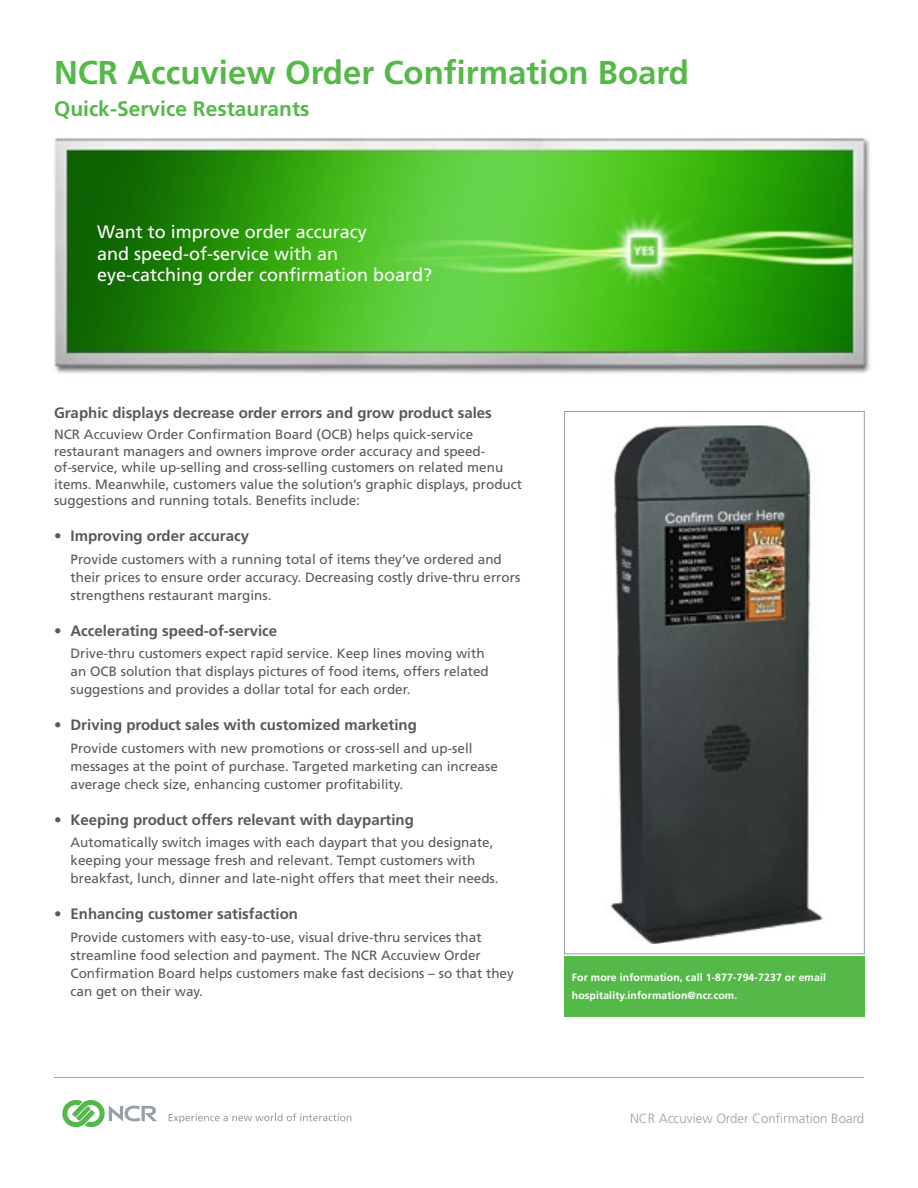
<style>
.page{position:relative;width:918px;height:1188px;background:#fff}
.page>*{position:absolute;margin:0;border:0;box-sizing:border-box;transform-origin:0 0}
.t1{font:700 33px "Frutiger LT Std";color:#54b948}
.t2{font:700 21px "Frutiger LT Std";color:#54b948}
.t3{font:18px/21.6px "Frutiger LT Std";color:#fff}
.t4{font:700 15px "Frutiger LT Std";color:#58595b}
.t5{font:13.5px/18px "Frutiger LT Std";color:#58595b}
.t6{font:300 13.35px "Frutiger LT Std";color:#95a0a9}
.t7{font:700 10.5px/18px "Frutiger LT Std";letter-spacing:.01em;color:#fff}
</style>
<div class="page">
<img style="left:611px;top:425px;width:212px;height:519px">
<div style="left:564px;top:411px;width:300px;height:543px;border:1px solid #95a0a9"></div>
<hr style="left:54px;top:1077px;width:810px;height:1px;background:#95a0a9">
<div style="left:564px;top:956px;width:300px;height:61px;background:#54b948"></div>
<img style="left:54px;top:138px;width:816px;height:236px">
<svg style="left:62px;top:1100px;width:95px;height:27px"></svg>
<svg style="left:169px;top:1113px;width:182px;height:10px"></svg>
<h1 class="t1" style="left:54px;top:53px;width:637px">NCR Accuview Order Confirmation Board</h1>
<h2 class="t2" style="left:54px;top:96px;width:257px">Quick-Service Restaurants</h2>
<h3 class="t3" style="left:97px;top:221px;width:337px">Want to improve order accuracy<br>and speed-of-service with an eye-catching order confirmation board?</h3>
<p class="t4" style="left:54px;top:404px;width:439px">Graphic displays decrease order errors and grow product sales</p>
<p class="t5" style="left:54px;top:426px;width:470px;line-height:16.5px">NCR Accuview Order Confirmation Board (OCB) helps quick-service restaurant managers and owners improve order accuracy and speed&shy;of-service, while up-selling and cross-selling customers on related menu items. Meanwhile, customers value the solution’s graphic displays, product suggestions and running totals. Benefits include:</p>
<p class="t4" style="left:54px;top:527px;width:197px">• Improving order accuracy</p>
<p class="t5" style="left:70px;top:550px;width:451px">Provide customers with a running total of items they’ve ordered and their prices to ensure order accuracy. Decreasing costly drive-thru errors strengthens restaurant margins.</p>
<p class="t4" style="left:54px;top:622px;width:225px">• Accelerating speed-of-service</p>
<p class="t5" style="left:70px;top:645px;width:420px">Drive-thru customers expect rapid service. Keep lines moving with an OCB solution that displays pictures of food items, offers related suggestions and provides a dollar total for each order.</p>
<p class="t4" style="left:54px;top:716px;width:364px">• Driving product sales with customized marketing</p>
<p class="t5" style="left:70px;top:739px;width:429px">Provide customers with new promotions or cross-sell and up-sell messages at the point of purchase. Targeted marketing can increase average check size, enhancing customer profitability.</p>
<p class="t4" style="left:54px;top:811px;width:361px">• Keeping product offers relevant with dayparting</p>
<p class="t5" style="left:70px;top:834px;width:430px">Automatically switch images with each daypart that you designate, keeping your message fresh and relevant. Tempt customers with breakfast, lunch, dinner and late-night offers that meet their needs.</p>
<p class="t4" style="left:54px;top:905px;width:246px">• Enhancing customer satisfaction</p>
<p class="t5" style="left:70px;top:928px;width:445px">Provide customers with easy-to-use, visual drive-thru services that streamline food selection and payment. The NCR Accuview Order Confirmation Board helps customers make fast decisions – so that they can get on their way.</p>
<p class="t7" style="left:572px;top:968px;width:256px">For more information, call 1-877-794-7237 or email hospitality.information@ncr.com.</p>
<p class="t6" style="left:630px;top:1111px;width:236px">NCR Accuview Order Confirmation Board</p>
</div>
